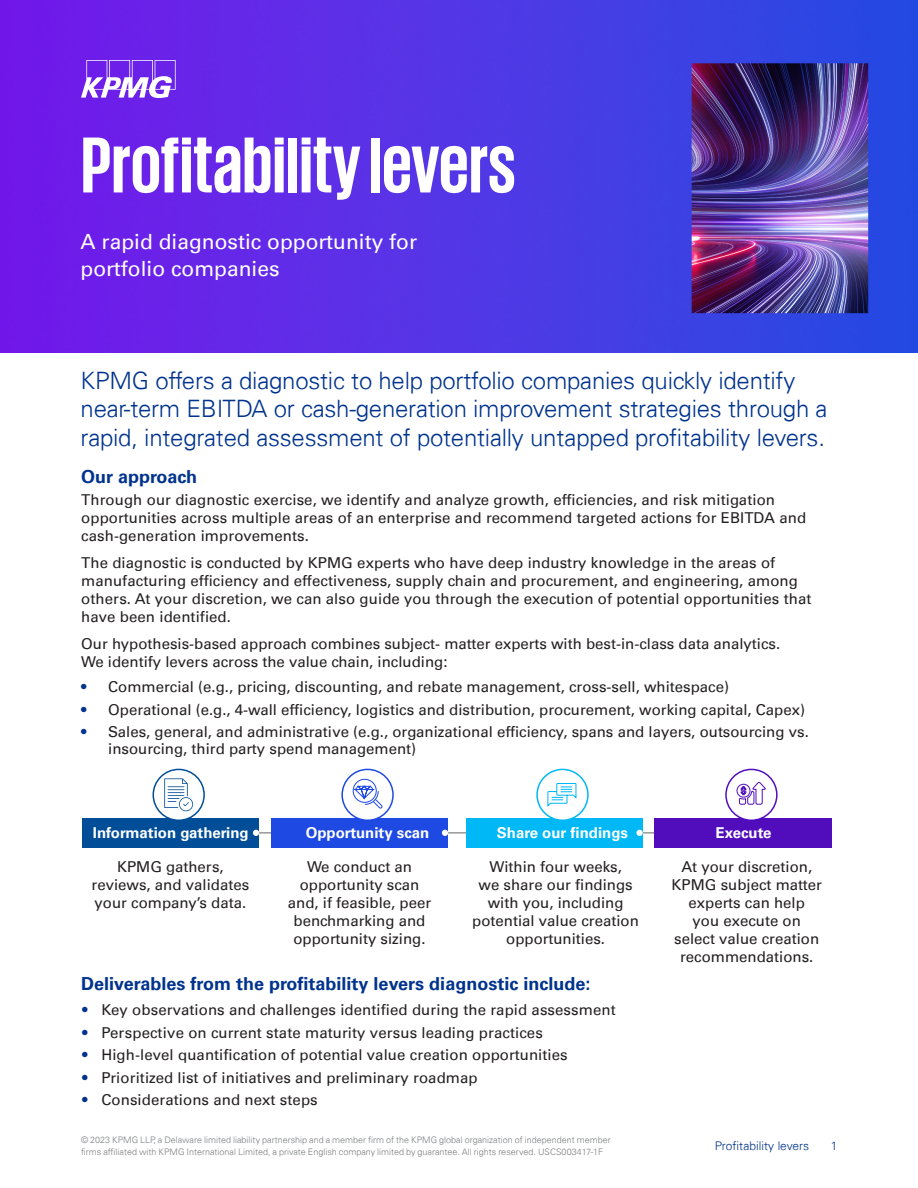
<style>
.page{position:relative;width:918px;height:1188px;background:#fff}
.page>*{position:absolute;margin:0;border:0;box-sizing:border-box;transform-origin:0 0}
.t1{font:700 81px "KPMG";color:#fff}
.t2{font:300 24px/28.5px "Univers 45";letter-spacing:-.01em;color:#00338d}
.t3{font:21px/27px "Univers 55 Roman";color:#fff}
.t4{font:700 18px "Univers 65";color:#00338d}
.t5{font:15px/18px "Univers 55 Roman";color:#231f20}
.t6{font:700 15px "Univers 65";color:#fff}
.t7{font:300 12px "Univers 45";color:#00338d}
.t8{font:300 9px/12px "Univers 45";color:#7c7e81}
.s1{color:#00338d}
.s2{font-family:"Univers 45";font-weight:300;color:#00338d}
</style>
<div class="page">
<img style="left:0;top:0;width:918px;height:352px">
<svg style="left:81px;top:60px;width:95px;height:38px"></svg>
<hr style="left:257px;top:832px;width:442px;height:2px;background:#989898">
<div style="left:82px;top:818px;width:177px;height:30px;background:#014d97"></div>
<div style="left:271px;top:818px;width:177px;height:30px;background:#1e49e2"></div>
<div style="left:466px;top:818px;width:177px;height:30px;background:#00b8f5"></div>
<div style="left:655px;top:818px;width:177px;height:30px;background:#510dbc"></div>
<div style="left:153px;top:769px;width:52px;height:52px;border:2px solid #014d97;border-radius:50%"></div>
<svg style="left:164px;top:778px;width:29px;height:33px"></svg>
<div style="left:341px;top:769px;width:53px;height:52px;border:2px solid #1e49e2;border-radius:50%"></div>
<div style="left:536px;top:769px;width:53px;height:52px;border:2px solid #00b8f5;border-radius:50%"></div>
<div style="left:725px;top:769px;width:53px;height:52px;border:2px solid #510dbc;border-radius:50%"></div>
<svg style="left:352px;top:778px;width:31px;height:31px"></svg>
<svg style="left:547px;top:783px;width:30px;height:24px"></svg>
<svg style="left:736px;top:782px;width:30px;height:23px"></svg>
<svg style="left:253px;top:830px;width:6px;height:6px"></svg>
<svg style="left:442px;top:830px;width:6px;height:6px"></svg>
<div style="left:636px;top:830px;width:7px;height:6px;background:#fff;border-radius:50%"></div>
<h1 class="t1" style="left:81px;top:124px;width:436px">Profitability levers</h1>
<h3 class="t3" style="left:81px;top:228px;width:338px">A rapid diagnostic opportunity for portfolio companies</h3>
<h2 class="t2" style="left:81px;top:366px;width:748px">KPMG offers a diagnostic to help portfolio companies quickly identify near-term EBITDA or cash-generation improvement strategies through a rapid, integrated assessment of potentially untapped profitability levers.</h2>
<p class="t4" style="left:81px;top:466px;width:118px">Our approach</p>
<p class="t5" style="left:81px;top:491px;width:727px">Through our diagnostic exercise, we identify and analyze growth, efficiencies, and risk mitigation opportunities across multiple areas of an enterprise and recommend targeted actions for EBITDA and cash-generation improvements.</p>
<p class="t5" style="left:81px;top:554px;width:732px">The diagnostic is conducted by KPMG experts who have deep industry knowledge in the areas of manufacturing efficiency and effectiveness, supply chain and procurement, and engineering, among others. At your discretion, we can also guide you through the execution of potential opportunities that have been identified.</p>
<p class="t5" style="left:81px;top:635px;width:701px">Our hypothesis-based approach combines subject- matter experts with best-in-class data analytics.<br>We identify levers across the value chain, including:</p>
<p class="t5" style="left:81px;top:678px;width:649px"><span class="s1">•</span> Commercial (e.g., pricing, discounting, and rebate management, cross-sell, whitespace)</p>
<p class="t5" style="left:81px;top:701px;width:725px"><span class="s1">•</span> Operational (e.g., 4-wall efficiency, logistics and distribution, procurement, working capital, Capex)</p>
<p class="t5" style="left:108px;top:724px;width:702px;line-height:16.5px;text-indent:-27px"><span class="s1">•</span> Sales, general, and administrative (e.g., organizational efficiency, spans and layers, outsourcing vs. insourcing, third party spend management)</p>
<p class="t6" style="left:93px;top:824px;width:157px">Information gathering</p>
<p class="t6" style="left:306px;top:824px;width:125px">Opportunity scan</p>
<p class="t6" style="left:497px;top:824px;width:133px">Share our findings</p>
<p class="t6" style="left:716px;top:824px;width:58px">Execute</p>
<p class="t5" style="left:92px;top:858px;width:159px;text-align:center">KPMG gathers, reviews, and validates your company’s data.</p>
<p class="t5" style="left:288px;top:858px;width:145px;text-align:center">We conduct an opportunity scan and, if feasible, peer benchmarking and opportunity sizing.</p>
<p class="t5" style="left:472px;top:858px;width:168px;text-align:center">Within four weeks,<br>we share our findings with you, including potential value creation opportunities.</p>
<p class="t5" style="left:672px;top:858px;width:152px;text-align:center">At your discretion,<br>KPMG subject matter experts can help<br>you execute on select value creation recommendations.</p>
<p class="t4" style="left:81px;top:973px;width:511px">Deliverables from the profitability levers diagnostic include:</p>
<p class="t5" style="left:81px;top:1001px;width:536px"><span class="s2">•</span> Key observations and challenges identified during the rapid assessment</p>
<p class="t5" style="left:81px;top:1023px;width:463px"><span class="s2">•</span> Perspective on current state maturity versus leading practices</p>
<p class="t5" style="left:81px;top:1046px;width:488px"><span class="s2">•</span> High-level quantification of potential value creation opportunities</p>
<p class="t5" style="left:81px;top:1068px;width:398px"><span class="s2">•</span> Prioritized list of initiatives and preliminary roadmap</p>
<p class="t5" style="left:81px;top:1091px;width:238px"><span class="s2">•</span> Considerations and next steps</p>
<p class="t8" style="left:81px;top:1134px;width:531px">© 2023 KPMG LLP, a Delaware limited liability partnership and a member firm of the KPMG global organization of independent member firms affiliated with KPMG International Limited, a private English company limited by guarantee. All rights reserved. USCS003417-1F</p>
<p class="t7" style="left:715px;top:1139px;width:96px">Profitability levers</p>
<p class="t7" style="left:831px;top:1139px;width:8px">1</p>
</div>
